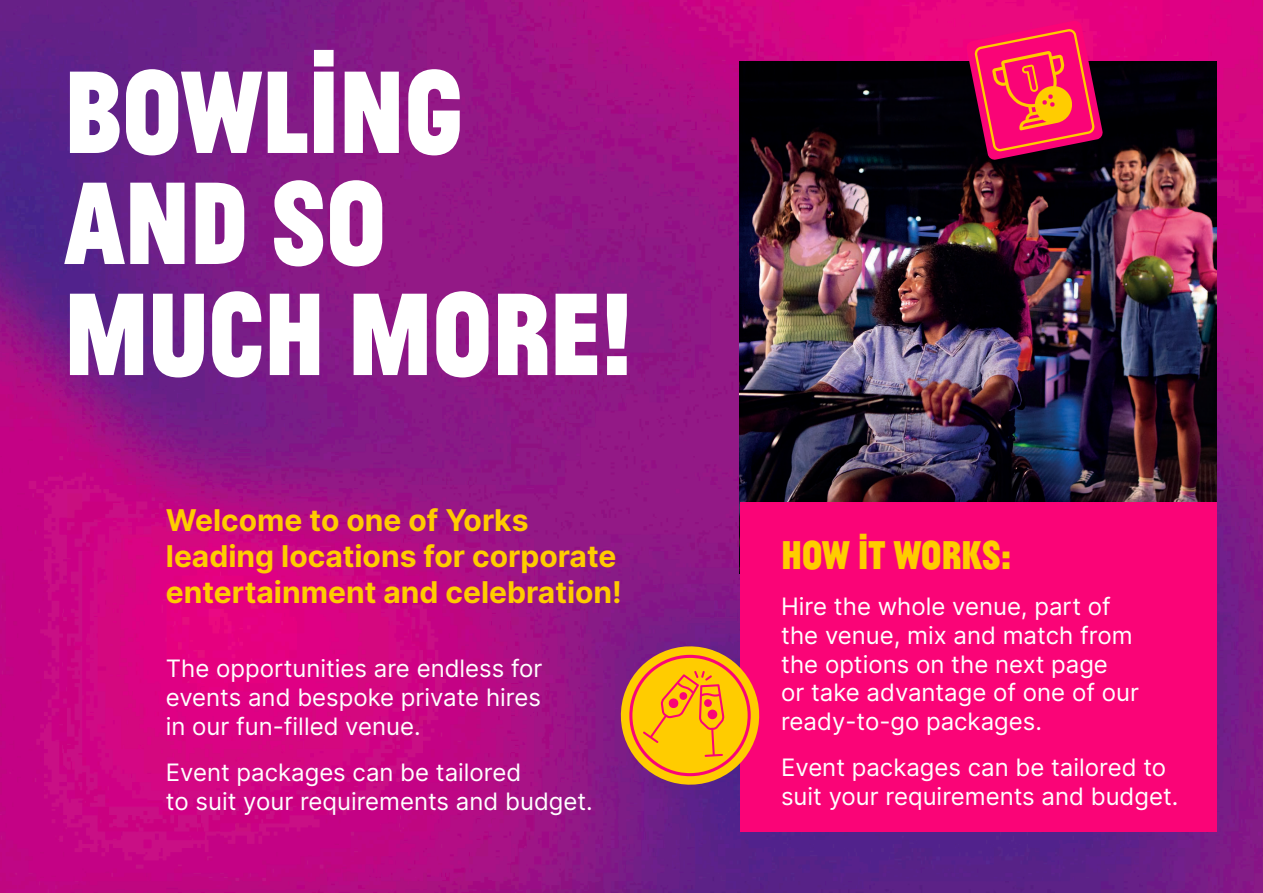
<style>
.page{position:relative;width:1263px;height:893px;background:#fff}
.page>*{position:absolute;margin:0;border:0;box-sizing:border-box;transform-origin:0 0}
.t1{font:700 122.7px/111px "Jean Luc";letter-spacing:-.01em;color:#fff}
.t2{font:700 42px "Jean Luc";letter-spacing:-.01em;color:#fc0}
.t3{font:700 30px/36px "Inter";color:#fc0}
.t4{font:24px/28.8px "Inter";color:#fff}
</style>
<div class="page">
<img style="left:0;top:0;width:1263px;height:893px">
<img style="left:740px;top:62px;width:476px;height:440px">
<svg style="left:966px;top:20px;width:137px;height:140px;background:#d12253"></svg>
<div style="left:740px;top:502px;width:476px;height:330px;background:#fa0477"></div>
<svg style="left:613px;top:638px;width:147px;height:154px;background:#d97c37"></svg>
<p class="t1" style="left:64px;top:47px;width:571px">BOWLING<br>AND SO<br>MUCH MORE!</p>
<p class="t3" style="left:166px;top:501px;width:458px">Welcome to one of Yorks leading locations for corporate entertainment and celebration!</p>
<p class="t4" style="left:166px;top:654px;width:378px;text-align:justify">The opportunities are endless for events and bespoke private hires in our fun-filled venue.</p>
<p class="t4" style="left:166px;top:757px;width:428px">Event packages can be tailored<br>to suit your requirements and budget.</p>
<p class="t2" style="left:781px;top:526px;width:232px">HOW IT WORKS:</p>
<p class="t4" style="left:781px;top:591px;width:359px">Hire the whole venue, part of the venue, mix and match from the options on the next page<br>or take advantage of one of our ready-to-go packages.</p>
<p class="t4" style="left:781px;top:752px;width:399px">Event packages can be tailored to suit your requirements and budget.</p>
</div>
